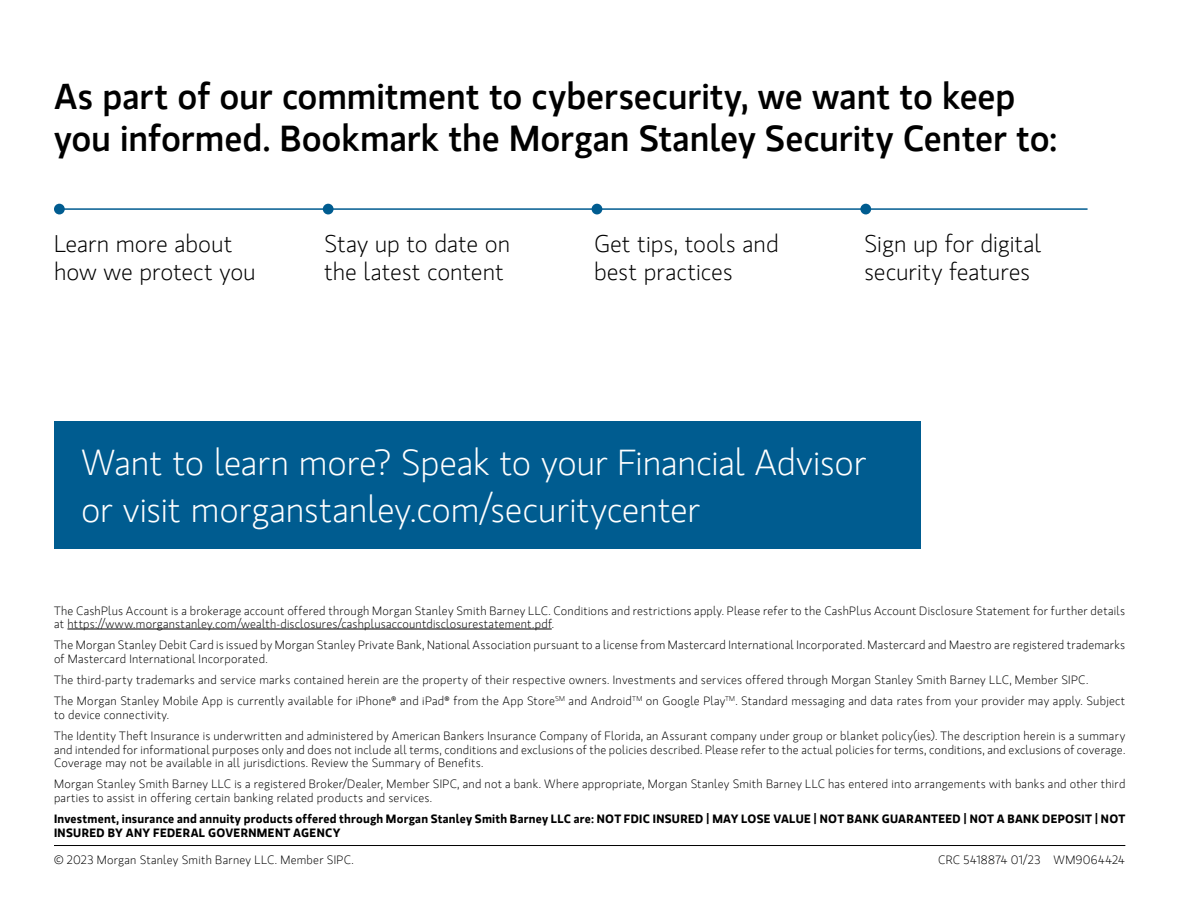
<style>
.page{position:relative;width:1188px;height:918px;background:#fff}
.page>*{position:absolute;margin:0;border:0;box-sizing:border-box;transform-origin:0 0}
.Intro_G_Base{font:500 36px/42px "MS Gloriola II Std";letter-spacing:-.005em;color:#000}
.Title__31{font:300 36px/46.5px "MS Gloriola II Std";letter-spacing:-.005em;color:#fff}
.Intro_G_Base-2{font:300 24px/28.5px "MS Gloriola II Std";color:#000}
.Disclosure_1st{font:300 12px/13.5px "MS Gloriola II Std";letter-spacing:.02em;color:#000}
.Disclosure_1st-2{font:700 12px/13.5px "MS Gloriola II Std";letter-spacing:.02em;color:#000}
.Legal_Line{font:300 12px "MS Gloriola II Std";letter-spacing:.02em;color:#000}
</style>
<div class="page">
<hr style="left:54px;top:845px;width:1071px;height:1px;background:#000">
<hr style="left:67px;top:629px;width:485px;height:1px;background:#000">
<div style="left:54px;top:421px;width:866px;height:128px;background:#005c90"></div>
<div style="left:54px;top:204px;width:11px;height:10px;background:#005c90;border-radius:50%"></div>
<div style="left:323px;top:204px;width:11px;height:10px;background:#005c90;border-radius:50%"></div>
<div style="left:592px;top:204px;width:10px;height:10px;background:#005c90;border-radius:50%"></div>
<div style="left:860px;top:204px;width:11px;height:10px;background:#005c90;border-radius:50%"></div>
<hr style="left:59px;top:208px;width:1029px;height:2px;background:#005c90">
<p class="Intro_G_Base" style="left:54px;top:74px;width:1005px">As part of our commitment to cybersecurity, we want to keep you informed. Bookmark the Morgan Stanley Security Center to:</p>
<p class="Intro_G_Base-2" style="left:54px;top:229px;width:203px">Learn more about how we protect you</p>
<p class="Intro_G_Base-2" style="left:324px;top:229px;width:188px">Stay up to date on the latest content</p>
<p class="Intro_G_Base-2" style="left:594px;top:229px;width:186px">Get tips, tools and best practices</p>
<p class="Intro_G_Base-2" style="left:864px;top:229px;width:179px">Sign up for digital security features</p>
<p class="Title__31" style="left:81px;top:439px;width:787px">Want to learn more? Speak to your Financial Advisor or visit morganstanley.com/securitycenter</p>
<p class="Disclosure_1st" style="left:54px;top:603px;width:1073px">The CashPlus Account is a brokerage account offered through Morgan Stanley Smith Barney LLC. Conditions and restrictions apply. Please refer to the CashPlus Account Disclosure Statement for further details at https://www.morganstanley.com/wealth-disclosures/cashplusaccountdisclosurestatement.pdf.</p>
<p class="Disclosure_1st" style="left:54px;top:638px;width:1073px">The Morgan Stanley Debit Card is issued by Morgan Stanley Private Bank, National Association pursuant to a license from Mastercard International Incorporated. Mastercard and Maestro are registered trademarks of Mastercard International Incorporated.</p>
<p class="Disclosure_1st" style="left:54px;top:673px;width:1036px">The third-party trademarks and service marks contained herein are the property of their respective owners. Investments and services offered through Morgan Stanley Smith Barney LLC, Member SIPC.</p>
<p class="Disclosure_1st" style="left:54px;top:694px;width:1073px">The Morgan Stanley Mobile App is currently available for iPhone® and iPad® from the App Store<sup>SM</sup> and Android<sup>TM</sup> on Google Play<sup>TM</sup>. Standard messaging and data rates from your provider may apply. Subject to device connectivity.</p>
<p class="Disclosure_1st" style="left:54px;top:729px;width:1073px;text-align:justify">The Identity Theft Insurance is underwritten and administered by American Bankers Insurance Company of Florida, an Assurant company under group or blanket policy(ies). The description herein is a summary and intended for informational purposes only and does not include all terms, conditions and exclusions of the policies described. Please refer to the actual policies for terms, conditions, and exclusions of coverage.<br>Coverage may not be available in all jurisdictions. Review the Summary of Benefits.</p>
<p class="Disclosure_1st" style="left:54px;top:777px;width:1073px">Morgan Stanley Smith Barney LLC is a registered Broker/Dealer, Member SIPC, and not a bank. Where appropriate, Morgan Stanley Smith Barney LLC has entered into arrangements with banks and other third parties to assist in offering certain banking related products and services.</p>
<p class="Disclosure_1st-2" style="left:54px;top:812px;width:1073px">Investment, insurance and annuity products offered through Morgan Stanley Smith Barney LLC are: NOT FDIC INSURED | MAY LOSE VALUE | NOT BANK GUARANTEED | NOT A BANK DEPOSIT | NOT<br>INSURED BY ANY FEDERAL GOVERNMENT AGENCY</p>
<p class="Legal_Line" style="left:54px;top:851px;width:301px">© 2023 Morgan Stanley Smith Barney LLC. Member SIPC.</p>
<p class="Legal_Line" style="left:938px;top:851px;width:188px">CRC 5418874 01/23 WM9064424</p>
</div>
